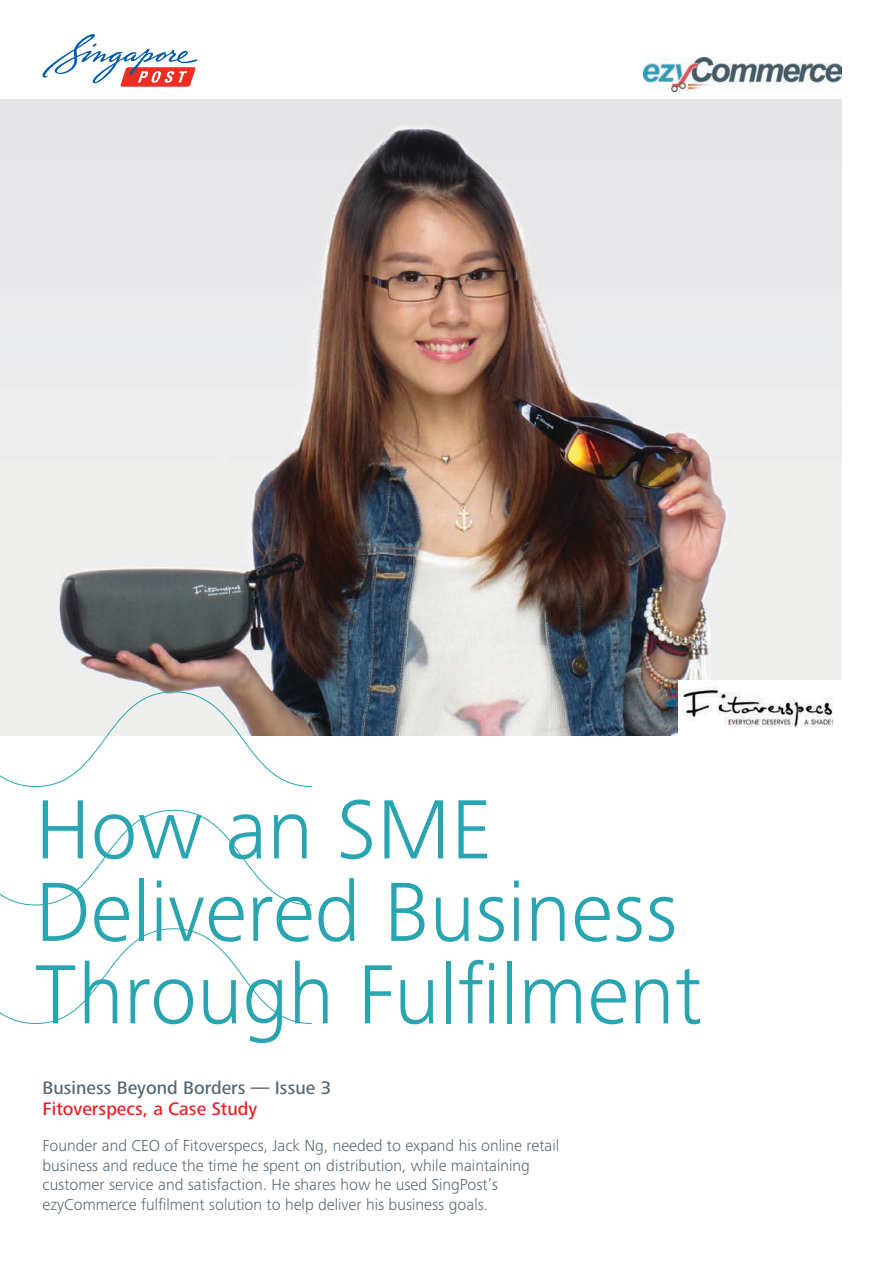
<style>
.page{position:relative;width:893px;height:1263px;background:#fff}
.page>*{position:absolute;margin:0;border:0;box-sizing:border-box;transform-origin:0 0}
.t1{font:300 87px/82.5px "Frutiger Next Pro";color:#28a5b0}
.t2{font:500 18.75px "Frutiger Next Pro";color:#576671}
.t3{font:500 18.75px "Frutiger Next Pro";color:#ee1d23}
.t4{font:300 16.5px/19.5px "Frutiger Next Pro";color:#576671}
</style>
<div class="page">
<img style="left:0;top:100px;width:842px;height:636px">
<svg style="left:43px;top:34px;width:154px;height:53px"></svg>
<svg style="left:0;top:691px;width:312px;height:96px"></svg>
<svg style="left:0;top:809px;width:312px;height:97px"></svg>
<svg style="left:0;top:928px;width:312px;height:96px"></svg>
<img style="left:643px;top:58px;width:199px;height:34px">
<img style="left:678px;top:681px;width:164px;height:55px">
<p class="t1" style="left:35px;top:788px;width:669px">How an SME<br>Delivered Business<br>Through Fulfilment</p>
<p class="t2" style="left:43px;top:1077px;width:290px">Business Beyond Borders — Issue 3</p>
<p class="t3" style="left:43px;top:1098px;width:216px">Fitoverspecs, a Case Study</p>
<p class="t4" style="left:43px;top:1136px;width:518px">Founder and CEO of Fitoverspecs, Jack Ng, needed to expand his online retail business and reduce the time he spent on distribution, while maintaining customer service and satisfaction. He shares how he used SingPost’s ezyCommerce fulfilment solution to help deliver his business goals.</p>
</div>
